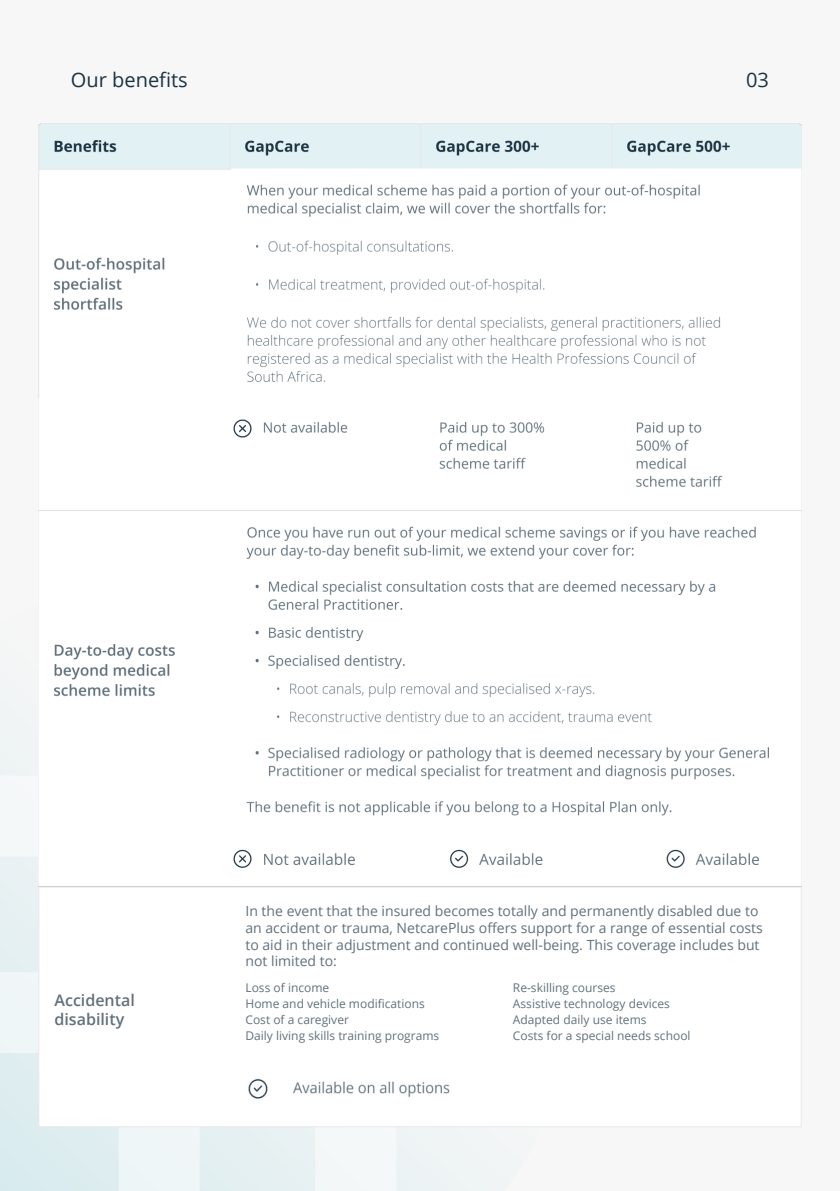
<style>
.page{position:relative;width:840px;height:1191px;background:#fff}
.page>*{position:absolute;margin:0;border:0;box-sizing:border-box;transform-origin:0 0}
.Main_Heading{font:20px "Open Sans";color:#1b3343}
.Main_Heading-2{font:600 16px/19.2px "Open Sans";color:#61717b}
.Main_Heading-3{font:14px/16.8px "Open Sans";color:#61717b}
.Main_Heading-4{font:12px "Open Sans";color:#61717b}
</style>
<div class="page">
<div style="left:0;top:0;width:839px;height:1191px;background:#f7f7f7"></div>
<div style="left:0;top:1053px;width:119px;height:138px;background:#dcecef"></div>
<svg style="left:199px;top:1127px;width:230px;height:64px;fill:#ebf2f3"></svg>
<svg style="left:0;top:510px;width:39px;height:543px"></svg>
<img style="left:39px;top:123px;width:762px;height:745px">
<div style="left:39px;top:884px;width:762px;height:243px;background:#fff;border:1px solid #e8e9ea"></div>
<hr style="left:39px;top:884px;width:761px;height:3px;background:#fff">
<hr style="left:39px;top:886px;width:762px;height:1px;background:#bec2c6">
<img style="left:248px;top:1078px;width:202px;height:21px">
<p class="Main_Heading" style="left:71px;top:66px;width:118px">Our benefits</p>
<p class="Main_Heading" style="left:745px;top:66px;width:24px">03</p>
<p class="Main_Heading-2" style="left:54px;top:990px;width:82px">Accidental disability</p>
<p class="Main_Heading-3" style="left:245px;top:902px;width:518px">In the event that the insured becomes totally and permanently disabled due to an accident or trauma, NetcarePlus offers support for a range of essential costs to aid in their adjustment and continued well-being. This coverage includes but not limited to:</p>
<p class="Main_Heading-4" style="left:245px;top:979px;width:85px">Loss of income</p>
<p class="Main_Heading-4" style="left:245px;top:995px;width:181px">Home and vehicle modifications</p>
<p class="Main_Heading-4" style="left:245px;top:1011px;width:105px">Cost of a caregiver</p>
<p class="Main_Heading-4" style="left:245px;top:1027px;width:195px">Daily living skills training programs</p>
<p class="Main_Heading-4" style="left:512px;top:979px;width:104px">Re-skilling courses</p>
<p class="Main_Heading-4" style="left:512px;top:995px;width:158px">Assistive technology devices</p>
<p class="Main_Heading-4" style="left:512px;top:1011px;width:135px">Adapted daily use items</p>
<p class="Main_Heading-4" style="left:512px;top:1027px;width:179px">Costs for a special needs school</p>
</div>
